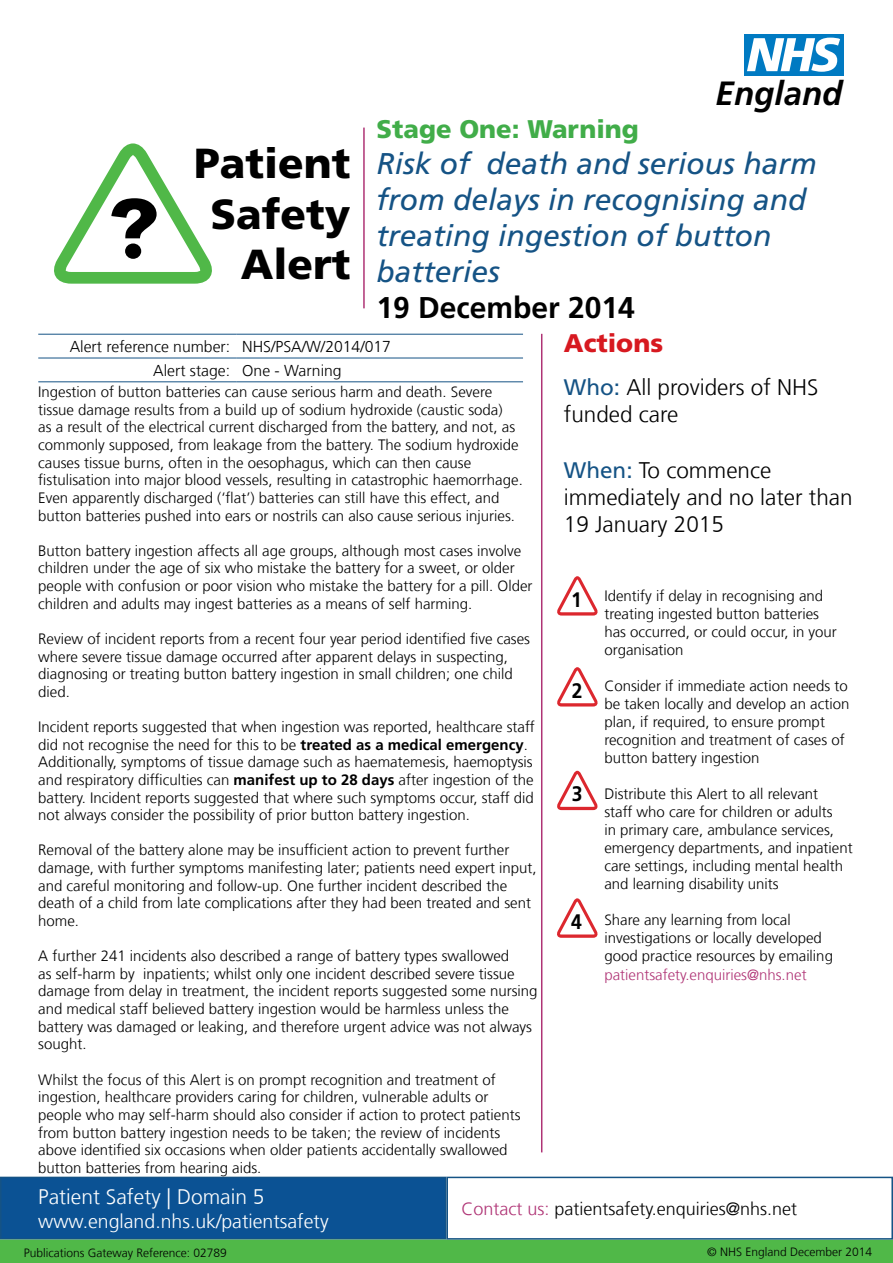
<style>
.page{position:relative;width:893px;height:1263px;background:#fff}
.page>*{position:absolute;margin:0;border:0;box-sizing:border-box;transform-origin:0 0}
.t1{font:900 42px/50.4px "Frutiger LT Com";color:#000;text-align:right}
.t2{font:italic 700 33.6px "Frutiger LT Com";color:#000}
.t3{font:italic 30px/36px "Frutiger LT Com";color:#155385}
.t4{font:700 30px "Frutiger LT Com";color:#000}
.t5{font:900 25.5px "Frutiger LT Com";color:#41ad49}
.t6{font:900 25.5px "Frutiger LT Com";color:#d71920}
.t7{font:300 22.5px/27px "Frutiger LT Com";color:#000}
.t8{font:300 21px "Frutiger LT Com";color:#fff}
.t9{font:700 21px "Frutiger LT Com";color:#000;scale:.92 1}
.t10{font:300 19.5px "Frutiger LT Com";color:#fff}
.t11{font:300 18px "Frutiger LT Com";color:#000}
.t12{font:300 15.75px/23.9px "Frutiger LT Com";color:#000}
.t13{font:300 15px/17.7px "Frutiger LT Com";color:#000}
.t14{font:300 15px "Frutiger LT Com";color:#af3375}
.t15{font:300 12px "Frutiger LT Com";color:#000}
.s1{font-weight:400;color:#155385}
.s2{font-weight:700}
.s3{color:#af3375}
</style>
<div class="page">
<div style="left:1px;top:1177px;width:445px;height:62px;background:#0b5294"></div>
<div style="left:0;top:1177px;width:446px;height:62px;border:2px solid #155385"></div>
<hr style="left:363px;top:128px;width:2px;height:180px;background:#af3375">
<hr style="left:541px;top:334px;width:1px;height:818px;background:#af3375">
<hr style="left:38px;top:334px;width:198px;height:1px;background:#155385">
<hr style="left:236px;top:334px;width:287px;height:1px;background:#155385">
<hr style="left:38px;top:358px;width:198px;height:1px;background:#155385">
<hr style="left:236px;top:358px;width:287px;height:1px;background:#155385">
<hr style="left:38px;top:381px;width:198px;height:1px;background:#155385">
<hr style="left:236px;top:381px;width:287px;height:1px;background:#155385">
<div style="left:1px;top:1240px;width:891px;height:22px;background:#50b848"></div>
<div style="left:0;top:1239px;width:893px;height:24px;border:2px solid #50b848"></div>
<div style="left:446px;top:1177px;width:447px;height:62px;border:2px solid #155385"></div>
<svg style="left:54px;top:143px;width:158px;height:141px"></svg>
<div style="left:125px;top:243px;width:16px;height:16px;background:#000;border-radius:50%"></div>
<svg style="left:557px;top:576px;width:41px;height:39px"></svg>
<svg style="left:557px;top:667px;width:41px;height:39px"></svg>
<svg style="left:557px;top:771px;width:41px;height:39px"></svg>
<svg style="left:557px;top:898px;width:41px;height:40px"></svg>
<div style="left:744px;top:34px;width:100px;height:41px;background:#007ac2"></div>
<svg style="left:747px;top:38px;width:93px;height:34px"></svg>
<h2 class="t2" style="left:716px;top:74px;width:128px">England</h2>
<h3 class="t5" style="left:376px;top:114px;width:264px">Stage One: Warning</h3>
<h3 class="t3" style="left:376px;top:146px;width:442px">Risk of death and serious harm from delays in recognising and treating ingestion of button batteries</h3>
<h3 class="t4" style="left:376px;top:290px;width:260px">19 December 2014</h3>
<h3 class="t6" style="left:564px;top:328px;width:101px">Actions</h3>
<h3 class="t7" style="left:564px;top:374px;width:256px"><span class="s1">Who:</span> All providers of NHS funded care</h3>
<h3 class="t7" style="left:564px;top:457px;width:290px"><span class="s1">When:</span> To commence immediately and no later than<br>19 January 2015</h3>
<h1 class="t1" style="left:194px;top:138px;width:158px">Patient<br>Safety<br>Alert</h1>
<p class="t12" style="left:153px;top:335px;width:239px;text-indent:-83px">Alert reference number: NHS/PSA/W/2014/017<br>Alert stage: One - Warning</p>
<p class="t13" style="left:38px;top:383px;width:486px">Ingestion of button batteries can cause serious harm and death. Severe tissue damage results from a build up of sodium hydroxide (caustic soda)<br>as a result of the electrical current discharged from the battery, and not, as commonly supposed, from leakage from the battery. The sodium hydroxide causes tissue burns, often in the oesophagus, which can then cause fistulisation into major blood vessels, resulting in catastrophic haemorrhage.<br>Even apparently discharged (‘flat’) batteries can still have this effect, and button batteries pushed into ears or nostrils can also cause serious injuries.</p>
<p class="t13" style="left:38px;top:542px;width:496px">Button battery ingestion affects all age groups, although most cases involve children under the age of six who mistake the battery for a sweet, or older people with confusion or poor vision who mistake the battery for a pill. Older children and adults may ingest batteries as a means of self harming.</p>
<p class="t13" style="left:38px;top:630px;width:493px">Review of incident reports from a recent four year period identified five cases where severe tissue damage occurred after apparent delays in suspecting, diagnosing or treating button battery ingestion in small children; one child died.</p>
<p class="t13" style="left:38px;top:718px;width:498px">Incident reports suggested that when ingestion was reported, healthcare staff did not recognise the need for this to be <span class="s2">treated as a medical emergency</span>.<br>Additionally, symptoms of tissue damage such as haematemesis, haemoptysis and respiratory difficulties can <span class="s2">manifest up to 28 days</span> after ingestion of the battery. Incident reports suggested that where such symptoms occur, staff did not always consider the possibility of prior button battery ingestion.</p>
<p class="t13" style="left:38px;top:841px;width:500px">Removal of the battery alone may be insufficient action to prevent further damage, with further symptoms manifesting later; patients need expert input, and careful monitoring and follow-up. One further incident described the death of a child from late complications after they had been treated and sent home.</p>
<p class="t13" style="left:38px;top:947px;width:501px">A further 241 incidents also described a range of battery types swallowed<br>as self-harm by inpatients; whilst only one incident described severe tissue damage from delay in treatment, the incident reports suggested some nursing and medical staff believed battery ingestion would be harmless unless the battery was damaged or leaking, and therefore urgent advice was not always sought.</p>
<p class="t13" style="left:38px;top:1071px;width:484px">Whilst the focus of this Alert is on prompt recognition and treatment of ingestion, healthcare providers caring for children, vulnerable adults or people who may self-harm should also consider if action to protect patients from button battery ingestion needs to be taken; the review of incidents above identified six occasions when older patients accidentally swallowed button batteries from hearing aids.</p>
<p class="t13" style="left:604px;top:587px;width:234px">Identify if delay in recognising and treating ingested button batteries has occurred, or could occur, in your organisation</p>
<p class="t13" style="left:604px;top:677px;width:247px">Consider if immediate action needs to be taken locally and develop an action plan, if required, to ensure prompt recognition and treatment of cases of button battery ingestion</p>
<p class="t13" style="left:604px;top:785px;width:250px">Distribute this Alert to all relevant<br>staff who care for children or adults<br>in primary care, ambulance services, emergency departments, and inpatient care settings, including mental health and learning disability units</p>
<p class="t13" style="left:604px;top:911px;width:230px">Share any learning from local investigations or locally developed good practice resources by emailing</p>
<p class="t14" style="left:604px;top:966px;width:204px">patientsafety.enquiries@nhs.net</p>
<h3 class="t9" style="left:571px;top:587px;width:13px">1</h3>
<h3 class="t9" style="left:572px;top:678px;width:13px">2</h3>
<h3 class="t9" style="left:572px;top:781px;width:13px">3</h3>
<h3 class="t9" style="left:571px;top:909px;width:13px">4</h3>
<h3 class="t8" style="left:38px;top:1185px;width:228px">Patient Safety | Domain 5</h3>
<h3 class="t10" style="left:38px;top:1209px;width:292px">www.england.nhs.uk/patientsafety</h3>
<p class="t15" style="left:24px;top:1245px;width:205px">Publications Gateway Reference: 02789</p>
<p class="t11" style="left:461px;top:1198px;width:337px"><span class="s3">Contact us:</span> patientsafety.enquiries@nhs.net</p>
<p class="t15" style="left:707px;top:1245px;width:166px">© NHS England December 2014</p>
</div>
